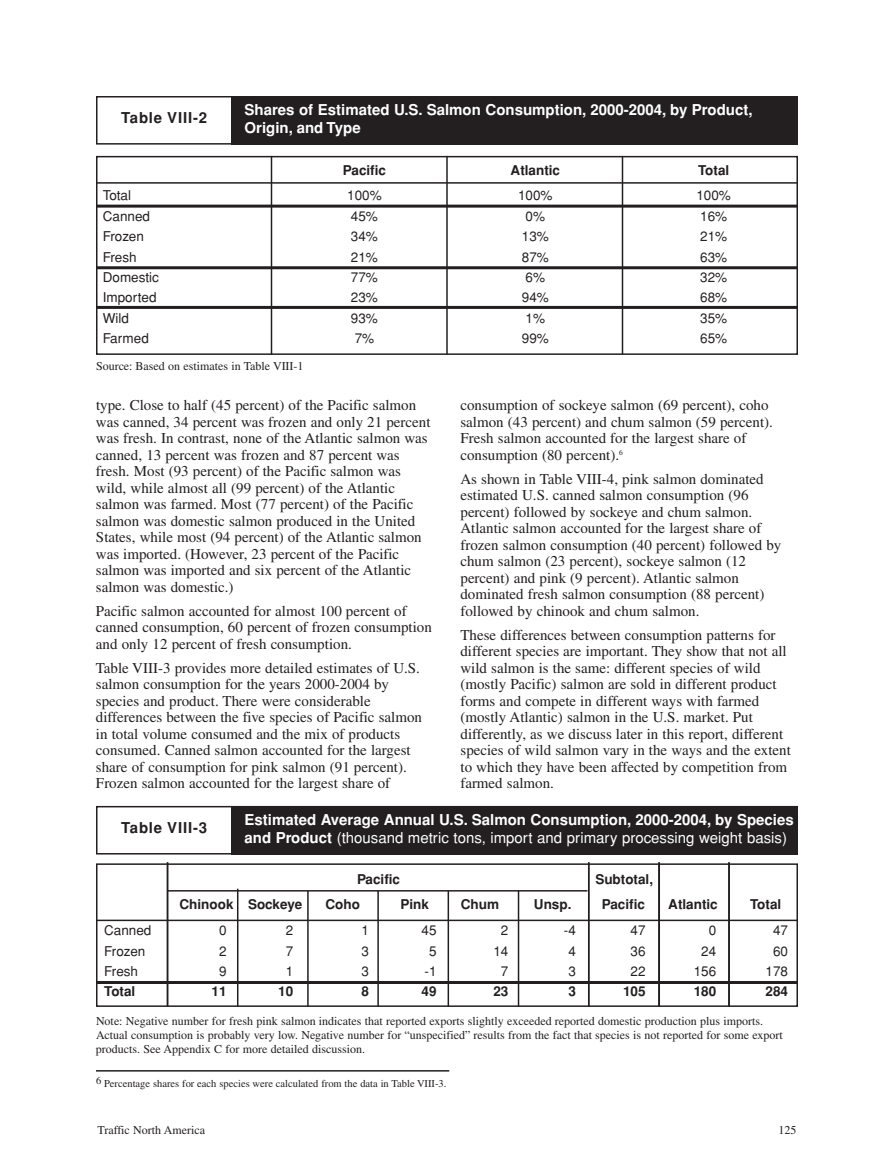
<style>
.page{position:relative;width:891px;height:1161px;background:#fff}
.page>*{position:absolute;margin:0;border:0;box-sizing:border-box;transform-origin:0 0}
.t1{font:15px/16.5px "Times";color:#231f20}
.t2{font:700 15px/18px "Helvetica";color:#fff}
.t3{font:700 15px "Helvetica";letter-spacing:.055em;color:#231f20}
.t4{font:13.5px "Helvetica";color:#231f20}
.t5{font:700 13.5px "Helvetica";color:#231f20}
.t6{font:12px/14.2px "Times";color:#231f20}
.t7{font:10.5px "Times";color:#231f20}
.s1{font-weight:400}
</style>
<div class="page">
<div style="left:96px;top:96px;width:702px;height:49px;border:2px solid #231f20"></div>
<div style="left:231px;top:96px;width:567px;height:49px;background:#231f20"></div>
<div style="left:96px;top:156px;width:702px;height:199px;border:2px solid #231f20"></div>
<hr style="left:271px;top:156px;width:1px;height:199px;background:#231f20">
<hr style="left:446px;top:156px;width:2px;height:199px;background:#231f20">
<hr style="left:622px;top:156px;width:1px;height:199px;background:#231f20">
<hr style="left:96px;top:205px;width:702px;height:3px;background:#231f20">
<hr style="left:96px;top:266px;width:702px;height:3px;background:#231f20">
<hr style="left:96px;top:306px;width:702px;height:3px;background:#231f20">
<hr style="left:96px;top:182px;width:702px;height:2px;background:#231f20">
<div style="left:96px;top:806px;width:702px;height:49px;border:2px solid #231f20"></div>
<div style="left:231px;top:806px;width:567px;height:48px;background:#231f20"></div>
<div style="left:96px;top:863px;width:702px;height:144px;border:2px solid #231f20"></div>
<hr style="left:237px;top:889px;width:1px;height:118px;background:#231f20">
<hr style="left:307px;top:891px;width:2px;height:116px;background:#231f20">
<hr style="left:377px;top:891px;width:2px;height:116px;background:#231f20">
<hr style="left:448px;top:891px;width:1px;height:116px;background:#231f20">
<hr style="left:518px;top:891px;width:1px;height:116px;background:#231f20">
<hr style="left:658px;top:862px;width:2px;height:145px;background:#231f20">
<hr style="left:96px;top:920px;width:702px;height:1px;background:#231f20">
<hr style="left:168px;top:890px;width:420px;height:2px;background:#231f20">
<hr style="left:167px;top:862px;width:1px;height:145px;background:#231f20">
<hr style="left:588px;top:862px;width:2px;height:145px;background:#231f20">
<hr style="left:728px;top:862px;width:2px;height:145px;background:#231f20">
<hr style="left:96px;top:981px;width:702px;height:3px;background:#231f20">
<hr style="left:96px;top:1070px;width:353px;height:2px;background:#231f20">
<p class="t3" style="left:121px;top:110px;width:88px">Table VIII-2</p>
<p class="t2" style="left:244px;top:101px;width:510px">Shares of Estimated U.S. Salmon Consumption, 2000-2004, by Product,<br>Origin, and Type</p>
<p class="t5" style="left:343px;top:162px;width:45px">Pacific</p>
<p class="t5" style="left:511px;top:162px;width:51px">Atlantic</p>
<p class="t5" style="left:698px;top:162px;width:33px">Total</p>
<p class="t4" style="left:103px;top:188px;width:30px">Total</p>
<p class="t4" style="left:347px;top:188px;width:36px">100%</p>
<p class="t4" style="left:518px;top:188px;width:36px">100%</p>
<p class="t4" style="left:696px;top:188px;width:36px">100%</p>
<p class="t4" style="left:103px;top:208px;width:49px">Canned</p>
<p class="t4" style="left:351px;top:208px;width:29px">45%</p>
<p class="t4" style="left:526px;top:208px;width:21px">0%</p>
<p class="t4" style="left:700px;top:208px;width:29px">16%</p>
<p class="t4" style="left:103px;top:229px;width:43px">Frozen</p>
<p class="t4" style="left:351px;top:229px;width:29px">34%</p>
<p class="t4" style="left:522px;top:229px;width:29px">13%</p>
<p class="t4" style="left:700px;top:229px;width:29px">21%</p>
<p class="t4" style="left:103px;top:249px;width:35px">Fresh</p>
<p class="t4" style="left:351px;top:249px;width:29px">21%</p>
<p class="t4" style="left:522px;top:249px;width:29px">87%</p>
<p class="t4" style="left:700px;top:249px;width:29px">63%</p>
<p class="t4" style="left:103px;top:269px;width:58px">Domestic</p>
<p class="t4" style="left:351px;top:269px;width:29px">77%</p>
<p class="t4" style="left:526px;top:269px;width:21px">6%</p>
<p class="t4" style="left:700px;top:269px;width:29px">32%</p>
<p class="t4" style="left:103px;top:290px;width:55px">Imported</p>
<p class="t4" style="left:351px;top:290px;width:29px">23%</p>
<p class="t4" style="left:522px;top:290px;width:29px">94%</p>
<p class="t4" style="left:700px;top:290px;width:29px">68%</p>
<p class="t4" style="left:103px;top:310px;width:28px">Wild</p>
<p class="t4" style="left:351px;top:310px;width:29px">93%</p>
<p class="t4" style="left:526px;top:310px;width:21px">1%</p>
<p class="t4" style="left:700px;top:310px;width:29px">35%</p>
<p class="t4" style="left:103px;top:331px;width:48px">Farmed</p>
<p class="t4" style="left:355px;top:331px;width:21px">7%</p>
<p class="t4" style="left:522px;top:331px;width:29px">99%</p>
<p class="t4" style="left:700px;top:331px;width:29px">65%</p>
<p class="t6" style="left:96px;top:360px;width:209px">Source: Based on estimates in Table VIII-1</p>
<p class="t1" style="left:96px;top:398px;width:336px">type. Close to half (45 percent) of the Pacific salmon was canned, 34 percent was frozen and only 21 percent was fresh. In contrast, none of the Atlantic salmon was canned, 13 percent was frozen and 87 percent was fresh. Most (93 percent) of the Pacific salmon was wild, while almost all (99 percent) of the Atlantic salmon was farmed. Most (77 percent) of the Pacific salmon was domestic salmon produced in the United States, while most (94 percent) of the Atlantic salmon was imported. (However, 23 percent of the Pacific salmon was imported and six percent of the Atlantic salmon was domestic.)</p>
<p class="t1" style="left:96px;top:604px;width:337px">Pacific salmon accounted for almost 100 percent of canned consumption, 60 percent of frozen consumption and only 12 percent of fresh consumption.</p>
<p class="t1" style="left:96px;top:661px;width:328px">Table VIII-3 provides more detailed estimates of U.S. salmon consumption for the years 2000-2004 by species and product. There were considerable differences between the five species of Pacific salmon in total volume consumed and the mix of products consumed. Canned salmon accounted for the largest share of consumption for pink salmon (91 percent).<br>Frozen salmon accounted for the largest share of</p>
<p class="t1" style="left:460px;top:398px;width:314px">consumption of sockeye salmon (69 percent), coho salmon (43 percent) and chum salmon (59 percent).<br>Fresh salmon accounted for the largest share of consumption (80 percent).<sup>6</sup></p>
<p class="t1" style="left:460px;top:472px;width:322px">As shown in Table VIII-4, pink salmon dominated estimated U.S. canned salmon consumption (96 percent) followed by sockeye and chum salmon.<br>Atlantic salmon accounted for the largest share of frozen salmon consumption (40 percent) followed by chum salmon (23 percent), sockeye salmon (12 percent) and pink (9 percent). Atlantic salmon dominated fresh salmon consumption (88 percent) followed by chinook and chum salmon.</p>
<p class="t1" style="left:460px;top:628px;width:332px">These differences between consumption patterns for different species are important. They show that not all wild salmon is the same: different species of wild (mostly Pacific) salmon are sold in different product forms and compete in different ways with farmed (mostly Atlantic) salmon in the U.S. market. Put differently, as we discuss later in this report, different species of wild salmon vary in the ways and the extent to which they have been affected by competition from farmed salmon.</p>
<p class="t3" style="left:121px;top:819px;width:88px">Table VIII-3</p>
<p class="t2" style="left:244px;top:811px;width:551px">Estimated Average Annual U.S. Salmon Consumption, 2000-2004, by Species and Product <span class="s1">(thousand metric tons, import and primary processing weight basis)</span></p>
<p class="t5" style="left:357px;top:871px;width:45px">Pacific</p>
<p class="t5" style="left:595px;top:871px;width:59px">Subtotal,</p>
<p class="t5" style="left:180px;top:897px;width:124px">Chinook Sockeye</p>
<p class="t5" style="left:325px;top:897px;width:36px">Coho</p>
<p class="t5" style="left:400px;top:897px;width:30px">Pink</p>
<p class="t5" style="left:461px;top:897px;width:40px">Chum</p>
<p class="t5" style="left:534px;top:897px;width:39px">Unsp.</p>
<p class="t5" style="left:602px;top:897px;width:45px">Pacific</p>
<p class="t5" style="left:668px;top:897px;width:51px">Atlantic</p>
<p class="t5" style="left:750px;top:897px;width:33px">Total</p>
<p class="t4" style="left:104px;top:923px;width:49px">Canned</p>
<p class="t4" style="left:219px;top:923px;width:9px">0</p>
<p class="t4" style="left:286px;top:923px;width:9px">2</p>
<p class="t4" style="left:362px;top:923px;width:9px">1</p>
<p class="t4" style="left:422px;top:923px;width:17px">45</p>
<p class="t4" style="left:501px;top:923px;width:9px">2</p>
<p class="t4" style="left:564px;top:923px;width:14px">-4</p>
<p class="t4" style="left:631px;top:923px;width:17px">47</p>
<p class="t4" style="left:709px;top:923px;width:9px">0</p>
<p class="t4" style="left:773px;top:923px;width:17px">47</p>
<p class="t4" style="left:104px;top:943px;width:43px">Frozen</p>
<p class="t4" style="left:219px;top:943px;width:9px">2</p>
<p class="t4" style="left:286px;top:943px;width:9px">7</p>
<p class="t4" style="left:362px;top:943px;width:9px">3</p>
<p class="t4" style="left:429px;top:943px;width:9px">5</p>
<p class="t4" style="left:493px;top:943px;width:17px">14</p>
<p class="t4" style="left:568px;top:943px;width:9px">4</p>
<p class="t4" style="left:631px;top:943px;width:17px">36</p>
<p class="t4" style="left:701px;top:943px;width:17px">24</p>
<p class="t4" style="left:773px;top:943px;width:17px">60</p>
<p class="t4" style="left:104px;top:963px;width:35px">Fresh</p>
<p class="t4" style="left:219px;top:963px;width:9px">9</p>
<p class="t4" style="left:286px;top:963px;width:9px">1</p>
<p class="t4" style="left:362px;top:963px;width:9px">3</p>
<p class="t4" style="left:425px;top:963px;width:14px">-1</p>
<p class="t4" style="left:501px;top:963px;width:9px">7</p>
<p class="t4" style="left:568px;top:963px;width:9px">3</p>
<p class="t4" style="left:631px;top:963px;width:17px">22</p>
<p class="t4" style="left:694px;top:963px;width:24px">156</p>
<p class="t4" style="left:766px;top:963px;width:24px">178</p>
<p class="t5" style="left:104px;top:984px;width:33px">Total</p>
<p class="t5" style="left:212px;top:984px;width:17px">11</p>
<p class="t5" style="left:278px;top:984px;width:17px">10</p>
<p class="t5" style="left:362px;top:984px;width:9px">8</p>
<p class="t5" style="left:422px;top:984px;width:17px">49</p>
<p class="t5" style="left:493px;top:984px;width:17px">23</p>
<p class="t5" style="left:568px;top:984px;width:9px">3</p>
<p class="t5" style="left:623px;top:984px;width:24px">105</p>
<p class="t5" style="left:694px;top:984px;width:24px">180</p>
<p class="t5" style="left:766px;top:984px;width:24px">284</p>
<p class="t6" style="left:96px;top:1015px;width:688px">Note: Negative number for fresh pink salmon indicates that reported exports slightly exceeded reported domestic production plus imports.<br>Actual consumption is probably very low. Negative number for “unspecified” results from the fact that species is not reported for some export products. See Appendix C for more detailed discussion.</p>
<p class="t7" style="left:96px;top:1080px;width:352px">6 Percentage shares for each species were calculated from the data in Table VIII-3.</p>
<p class="t6" style="left:98px;top:1124px;width:109px">Traffic North America</p>
<p class="t6" style="left:778px;top:1124px;width:19px">125</p>
</div>
